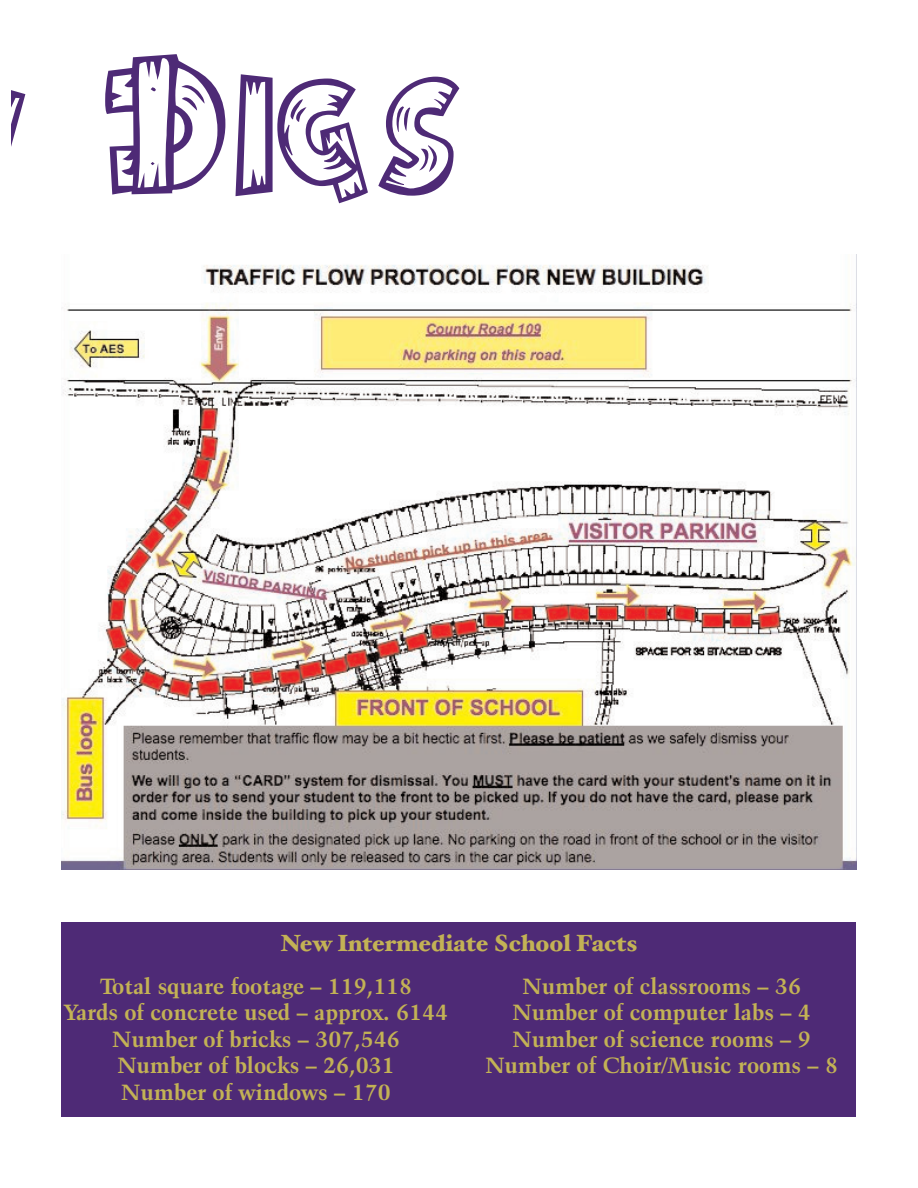
<style>
.page{position:relative;width:918px;height:1188px;background:#fff}
.page>*{position:absolute;margin:0;border:0;box-sizing:border-box;transform-origin:0 0}
.t1{font:264.9px "Burnstown Dam";color:#4e2a76}
.t2{font:900 23.4px "Hoefler Text";color:#c3b255}
.t3{font:700 22.05px/26.5px "Kuenstler 480 BT";color:#c3b255;text-align:center}
</style>
<div class="page">
<img style="left:61px;top:265px;width:795px;height:604px">
<div style="left:61px;top:922px;width:795px;height:194px;background:#4e2a76"></div>
<h1 class="t1" style="left:93px;top:-58px;width:364px">Digs</h1>
<p class="t2" style="left:280px;top:929px;width:359px">New Intermediate School Facts</p>
<p class="t3" style="left:64px;top:974px;width:386px">Total square footage – 119,118<br>Yards of concrete used – approx. 6144<br>Number of bricks – 307,546<br>Number of blocks – 26,031<br>Number of windows – 170</p>
<p class="t3" style="left:485px;top:974px;width:354px">Number of classrooms – 36<br>Number of computer labs – 4<br>Number of science rooms – 9<br>Number of Choir/Music rooms – 8</p>
</div>
